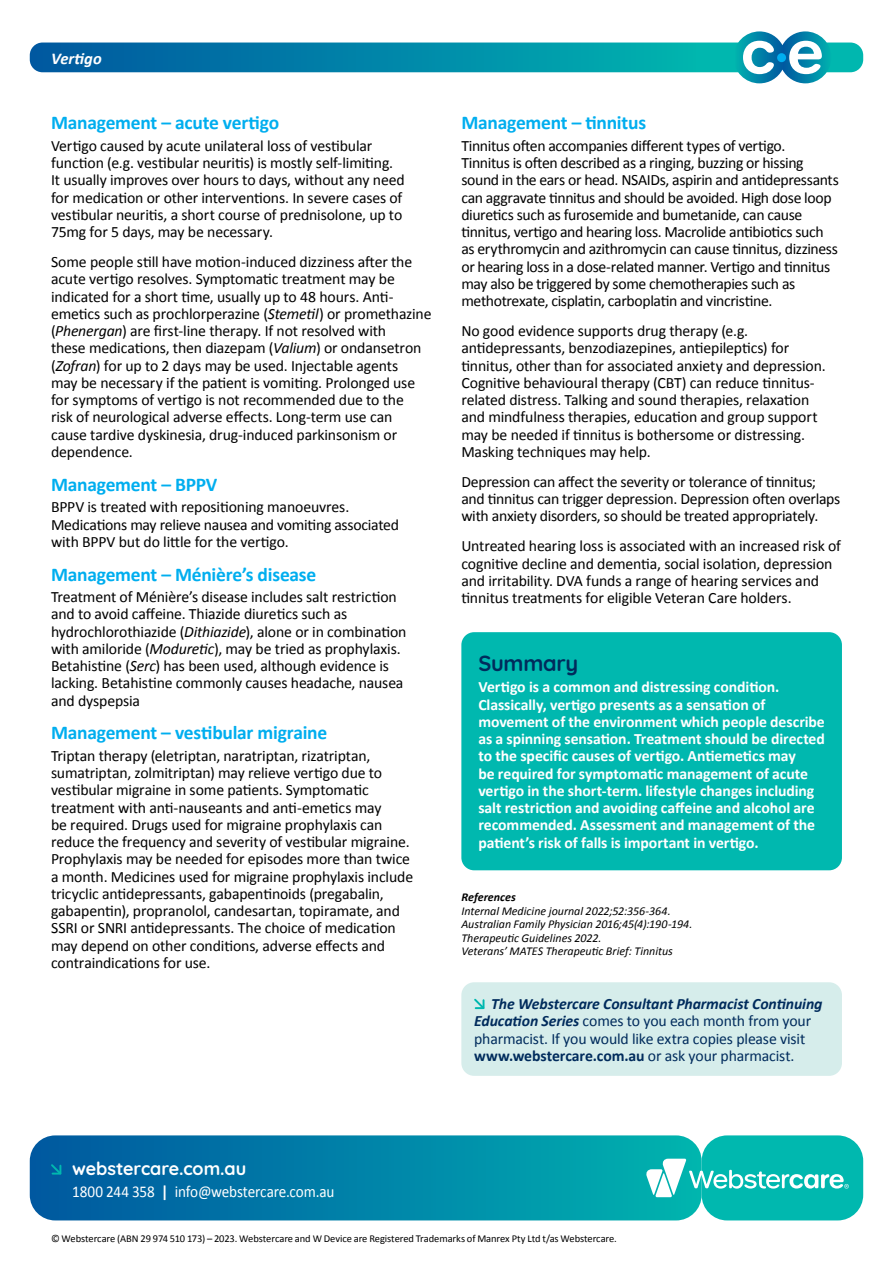
<style>
.page{position:relative;width:893px;height:1263px;background:#fff}
.page>*{position:absolute;margin:0;border:0;box-sizing:border-box;transform-origin:0 0}
.t1{font:700 21.75px "Quicksand";letter-spacing:-.01em;color:#002b5c}
.t2{font:700 19.5px "Calibri";letter-spacing:-.015em;color:#00aeef}
.t3{font:700 18px "Quicksand";color:#fff}
.t4{font:16.5px "Calibri";letter-spacing:-.015em;color:#fff;scale:.92 1}
.t5{font:italic 700 16.5px "Calibri";color:#fff}
.t6{font:15.75px/17.2px "Calibri";letter-spacing:-.01em;color:#000}
.t7{font:700 15.75px/17.2px "Calibri";letter-spacing:-.005em;color:#fff}
.t8{font:15.75px/17.2px "Calibri";letter-spacing:-.01em;color:#002b5c}
.t9{font:italic 12px/13.5px "Calibri";color:#000}
.t10{font:italic 700 12px "Calibri";color:#000}
.t11{font:10.5px "Calibri";letter-spacing:-.01em;color:#000}
.s1{font-style:italic}
.s2{font-weight:700;font-style:italic}
.s3{font-weight:700}
</style>
<div class="page">
<div style="left:461px;top:632px;width:381px;height:238px;background:#00b8af;border-radius:13px"></div>
<div style="left:461px;top:982px;width:381px;height:94px;background:#d6edeb;border-radius:13px"></div>
<svg style="left:474px;top:998px;width:11px;height:12px"></svg>
<svg style="left:30px;top:31px;width:833px;height:52px"></svg>
<div style="left:777px;top:53px;width:9px;height:9px;background:#00aeef;border-radius:50%"></div>
<svg style="left:30px;top:1135px;width:672px;height:85px;background:#0484a8"></svg>
<div style="left:702px;top:1135px;width:161px;height:85px;background:#00b8af;border-radius:26px"></div>
<svg style="left:49px;top:1162px;width:14px;height:14px"></svg>
<svg style="left:645px;top:1159px;width:204px;height:38px"></svg>
<p class="t5" style="left:51px;top:46px;width:52px">Vertigo</p>
<p class="t2" style="left:51px;top:109px;width:230px">Management – acute vertigo</p>
<p class="t6" style="left:51px;top:137px;width:355px">Vertigo caused by acute unilateral loss of vestibular function (e.g. vestibular neuritis) is mostly self-limiting.<br>It usually improves over hours to days, without any need for medication or other interventions. In severe cases of vestibular neuritis, a short course of prednisolone, up to 75mg for 5 days, may be necessary.</p>
<p class="t6" style="left:51px;top:253px;width:382px">Some people still have motion-induced dizziness after the acute vertigo resolves. Symptomatic treatment may be indicated for a short time, usually up to 48 hours. Anti&shy;emetics such as prochlorperazine (<span class="s1">Stemetil</span>) or promethazine (<span class="s1">Phenergan</span>) are first-line therapy. If not resolved with<br>these medications, then diazepam (<span class="s1">Valium</span>) or ondansetron (<span class="s1">Zofran</span>) for up to 2 days may be used. Injectable agents<br>may be necessary if the patient is vomiting. Prolonged use for symptoms of vertigo is not recommended due to the<br>risk of neurological adverse effects. Long-term use can cause tardive dyskinesia, drug-induced parkinsonism or dependence.</p>
<p class="t2" style="left:51px;top:470px;width:168px">Management – BPPV</p>
<p class="t6" style="left:51px;top:498px;width:350px">BPPV is treated with repositioning manoeuvres.<br>Medications may relieve nausea and vomiting associated with BPPV but do little for the vertigo.</p>
<p class="t2" style="left:51px;top:560px;width:267px">Management – Ménière’s disease</p>
<p class="t6" style="left:51px;top:588px;width:357px">Treatment of Ménière’s disease includes salt restriction and to avoid caffeine. Thiazide diuretics such as hydrochlorothiazide (<span class="s1">Dithiazide</span>), alone or in combination with amiloride (<span class="s1">Moduretic</span>), may be tried as prophylaxis.<br>Betahistine (<span class="s1">Serc</span>) has been used, although evidence is lacking. Betahistine commonly causes headache, nausea and dyspepsia</p>
<p class="t2" style="left:51px;top:719px;width:278px">Management – vestibular migraine</p>
<p class="t6" style="left:51px;top:746px;width:364px">Triptan therapy (eletriptan, naratriptan, rizatriptan, sumatriptan, zolmitriptan) may relieve vertigo due to vestibular migraine in some patients. Symptomatic treatment with anti-nauseants and anti-emetics may<br>be required. Drugs used for migraine prophylaxis can reduce the frequency and severity of vestibular migraine.<br>Prophylaxis may be needed for episodes more than twice a month. Medicines used for migraine prophylaxis include tricyclic antidepressants, gabapentinoids (pregabalin, gabapentin), propranolol, candesartan, topiramate, and SSRI or SNRI antidepressants. The choice of medication may depend on other conditions, adverse effects and contraindications for use.</p>
<p class="t2" style="left:461px;top:109px;width:186px">Management – tinnitus</p>
<p class="t6" style="left:461px;top:137px;width:379px">Tinnitus often accompanies different types of vertigo.<br>Tinnitus is often described as a ringing, buzzing or hissing sound in the ears or head. NSAIDs, aspirin and antidepressants can aggravate tinnitus and should be avoided. High dose loop diuretics such as furosemide and bumetanide, can cause tinnitus, vertigo and hearing loss. Macrolide antibiotics such as erythromycin and azithromycin can cause tinnitus, dizziness or hearing loss in a dose-related manner. Vertigo and tinnitus may also be triggered by some chemotherapies such as methotrexate, cisplatin, carboplatin and vincristine.</p>
<p class="t6" style="left:461px;top:322px;width:366px">No good evidence supports drug therapy (e.g. antidepressants, benzodiazepines, antiepileptics) for tinnitus, other than for associated anxiety and depression.<br>Cognitive behavioural therapy (CBT) can reduce tinnitus&shy;related distress. Talking and sound therapies, relaxation and mindfulness therapies, education and group support may be needed if tinnitus is bothersome or distressing.<br>Masking techniques may help.</p>
<p class="t6" style="left:461px;top:473px;width:380px">Depression can affect the severity or tolerance of tinnitus; and tinnitus can trigger depression. Depression often overlaps with anxiety disorders, so should be treated appropriately.</p>
<p class="t6" style="left:461px;top:537px;width:381px">Untreated hearing loss is associated with an increased risk of cognitive decline and dementia, social isolation, depression and irritability. DVA funds a range of hearing services and tinnitus treatments for eligible Veteran Care holders.</p>
<h1 class="t1" style="left:478px;top:645px;width:101px">Summary</h1>
<p class="t7" style="left:478px;top:678px;width:348px">Vertigo is a common and distressing condition.<br>Classically, vertigo presents as a sensation of movement of the environment which people describe as a spinning sensation. Treatment should be directed to the specific causes of vertigo. Antiemetics may<br>be required for symptomatic management of acute vertigo in the short-term. lifestyle changes including salt restriction and avoiding caffeine and alcohol are recommended. Assessment and management of the patient’s risk of falls is important in vertigo.</p>
<p class="t10" style="left:461px;top:888px;width:56px">References</p>
<p class="t9" style="left:461px;top:903px;width:233px">Internal Medicine journal 2022;52:356-364.<br>Australian Family Physician 2016;45(4):190-194.<br>Therapeutic Guidelines 2022.<br>Veterans’ MATES Therapeutic Brief: Tinnitus</p>
<p class="t8" style="left:474px;top:995px;width:350px;text-indent:17px"><span class="s2">The Webstercare Consultant Pharmacist Continuing Education Series</span> comes to you each month from your pharmacist. If you would like extra copies please visit <span class="s3">www.webstercare.com.au</span> or ask your pharmacist.</p>
<p class="t3" style="left:72px;top:1153px;width:176px">webstercare.com.au</p>
<p class="t4" style="left:72px;top:1180px;width:286px">1800 244 358 <span class="s3">|</span> info@webstercare.com.au</p>
<p class="t11" style="left:51px;top:1231px;width:567px">© Webstercare (ABN 29 974 510 173) – 2023. Webstercare and W Device are Registered Trademarks of Manrex Pty Ltd t/as Webstercare.</p>
</div>
